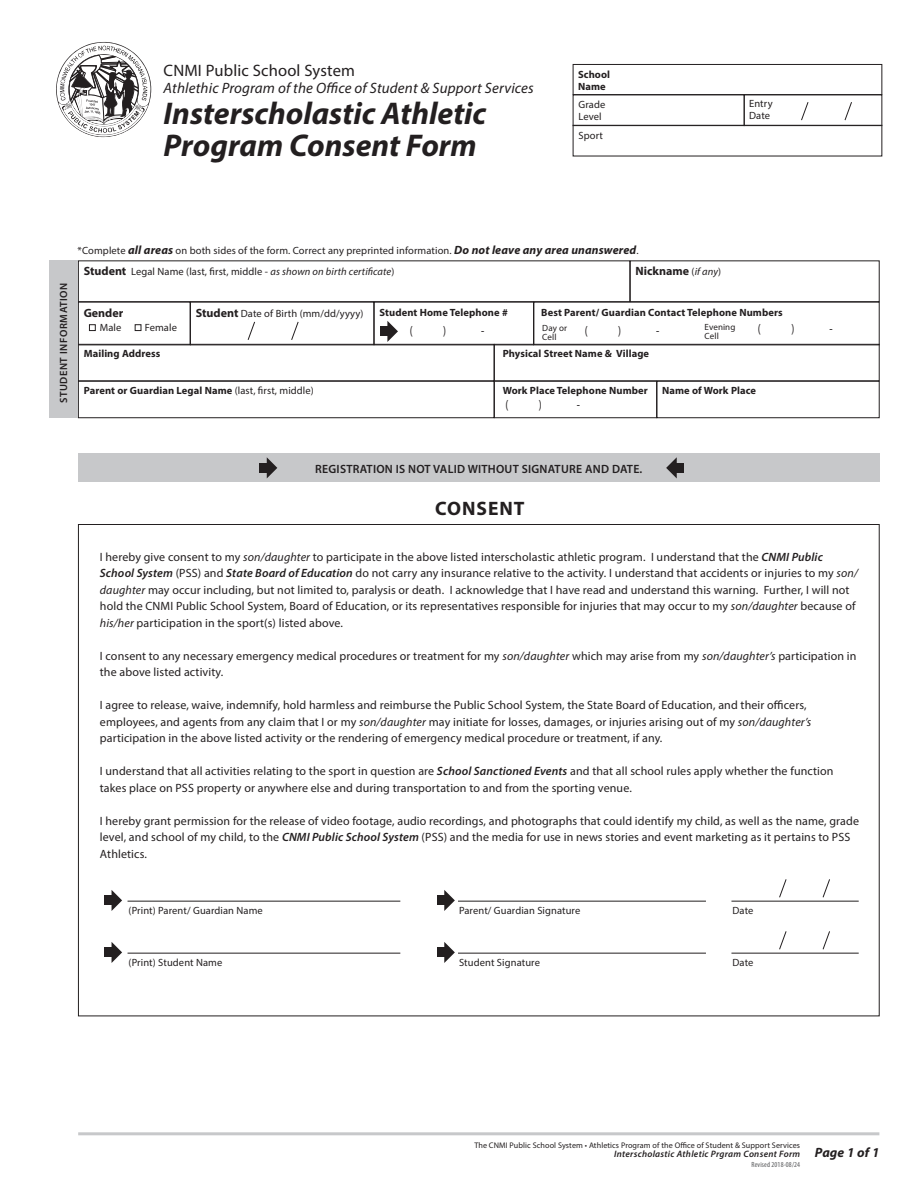
<style>
.page{position:relative;width:918px;height:1188px;background:#fff}
.page>*{position:absolute;margin:0;border:0;box-sizing:border-box;transform-origin:0 0}
.t1{font:italic 700 31.5px/31.5px "Myriad Pro";color:#231f20}
.t2{font:700 19.5px "Myriad Pro";letter-spacing:.05em;color:#231f20}
.t3{font:16.5px "Myriad Pro";letter-spacing:.01em;color:#231f20}
.t4{font:italic 15px "Myriad Pro";letter-spacing:.01em;color:#231f20}
.t5{font:italic 700 13.5px "Myriad Pro";letter-spacing:.01em;color:#231f20}
.t6{font:13.05px "Myriad Pro";color:#231f20;scale:.81 1}
.t7{font:12px/16.5px "Myriad Pro";letter-spacing:.01em;color:#231f20}
.t8{font:600 12px "Myriad Pro";letter-spacing:.02em;color:#231f20}
.t9{font:700 12px "Myriad Pro";color:#231f20}
.t10{font:10.5px/12px "Myriad Pro";letter-spacing:.01em;color:#231f20}
.t11{font:700 10.5px/12px "Myriad Pro";letter-spacing:.01em;color:#231f20}
.t12{font:600 10.5px "Myriad Pro";letter-spacing:.05em;color:#231f20}
.t13{font:italic 600 9.3px "Myriad Pro";letter-spacing:.03em;color:#231f20}
.t14{font:9px/9px "Myriad Pro";letter-spacing:.01em;color:#231f20}
.t15{font:8.1px "Myriad Pro";letter-spacing:.01em;color:#231f20}
.t16{font:condensed 7.5px "Myriad Pro";letter-spacing:.02em;color:#57585a}
.s1{font-weight:700;font-style:italic;font-size:12px}
.s2{font-weight:700;font-size:12px}
.s3{font-style:italic}
.s4{font-weight:400;font-size:10.5px}
.s5{font-weight:400;font-style:italic;font-size:10.5px}
.s6{font-weight:400}
.s7{font-weight:600;font-style:italic}
</style>
<div class="page">
<hr style="left:78px;top:1132px;width:801px;height:3px;background:#c7c8ca">
<svg style="left:56px;top:42px;width:96px;height:96px"></svg>
<div style="left:78px;top:261px;width:552px;height:41px;border:1px solid #231f20"></div>
<div style="left:630px;top:261px;width:249px;height:41px;border:1px solid #231f20"></div>
<div style="left:78px;top:344px;width:416px;height:37px;border:1px solid #231f20"></div>
<div style="left:494px;top:344px;width:385px;height:37px;border:1px solid #231f20"></div>
<div style="left:78px;top:302px;width:112px;height:43px;border:1px solid #231f20"></div>
<div style="left:190px;top:302px;width:184px;height:43px;border:1px solid #231f20"></div>
<div style="left:374px;top:302px;width:160px;height:43px;border:1px solid #231f20"></div>
<div style="left:534px;top:302px;width:345px;height:43px;border:1px solid #231f20"></div>
<div style="left:78px;top:381px;width:416px;height:37px;border:1px solid #231f20"></div>
<div style="left:494px;top:381px;width:163px;height:37px;border:1px solid #231f20"></div>
<div style="left:657px;top:381px;width:222px;height:37px;border:1px solid #231f20"></div>
<div style="left:89px;top:324px;width:7px;height:7px;border:1px solid #231f20"></div>
<div style="left:135px;top:324px;width:6px;height:7px;border:1px solid #231f20"></div>
<svg style="left:248px;top:321px;width:7px;height:19px"></svg>
<svg style="left:291px;top:321px;width:8px;height:19px"></svg>
<svg style="left:387px;top:321px;width:11px;height:21px"></svg>
<div style="left:381px;top:327px;width:9px;height:9px;background:#231f20"></div>
<div style="left:50px;top:261px;width:28px;height:157px;background:#c7c8ca"></div>
<div style="left:744px;top:95px;width:138px;height:31px;border:1px solid #231f20"></div>
<div style="left:573px;top:64px;width:309px;height:31px;border:1px solid #231f20"></div>
<svg style="left:801px;top:102px;width:7px;height:19px"></svg>
<svg style="left:845px;top:102px;width:7px;height:19px"></svg>
<div style="left:78px;top:454px;width:801px;height:28px;background:#c7c8ca"></div>
<hr style="left:458px;top:901px;width:248px;height:1px;background:#231f20">
<hr style="left:458px;top:953px;width:248px;height:1px;background:#231f20">
<hr style="left:128px;top:901px;width:272px;height:1px;background:#231f20">
<hr style="left:128px;top:953px;width:272px;height:1px;background:#231f20">
<hr style="left:731px;top:901px;width:128px;height:1px;background:#231f20">
<hr style="left:731px;top:953px;width:128px;height:1px;background:#231f20">
<svg style="left:779px;top:879px;width:8px;height:19px"></svg>
<svg style="left:823px;top:879px;width:7px;height:19px"></svg>
<svg style="left:779px;top:931px;width:8px;height:19px"></svg>
<svg style="left:823px;top:931px;width:7px;height:19px"></svg>
<svg style="left:267px;top:457px;width:10px;height:21px"></svg>
<div style="left:260px;top:463px;width:9px;height:9px;background:#231f20"></div>
<svg style="left:666px;top:457px;width:11px;height:21px"></svg>
<div style="left:675px;top:463px;width:9px;height:9px;background:#231f20"></div>
<svg style="left:444px;top:890px;width:11px;height:21px"></svg>
<div style="left:437px;top:896px;width:9px;height:9px;background:#231f20"></div>
<svg style="left:444px;top:942px;width:11px;height:21px"></svg>
<div style="left:437px;top:948px;width:9px;height:9px;background:#231f20"></div>
<svg style="left:112px;top:890px;width:10px;height:21px"></svg>
<div style="left:105px;top:896px;width:9px;height:9px;background:#231f20"></div>
<svg style="left:112px;top:942px;width:10px;height:21px"></svg>
<div style="left:105px;top:948px;width:9px;height:9px;background:#231f20"></div>
<h3 class="t3" style="left:164px;top:60px;width:193px">CNMI Public School System</h3>
<p class="t4" style="left:164px;top:78px;width:372px">Athlethic Program of the Office of Student &amp; Support Services</p>
<h1 class="t1" style="left:164px;top:97px;width:324px">Insterscholastic Athletic<br>Program Consent Form</h1>
<p class="t11" style="left:578px;top:68px;width:34px">School<br>Name</p>
<p class="t10" style="left:578px;top:99px;width:28px">Grade<br>Level</p>
<p class="t10" style="left:578px;top:129px;width:26px">Sport</p>
<p class="t10" style="left:749px;top:98px;width:25px">Entry<br>Date</p>
<p class="t12" style="left:57px;top:403px;width:122px;rotate:-90deg">STUDENT INFORMATION</p>
<p class="t10" style="left:78px;top:244px;width:562px">*Complete <span class="s1">all areas</span> on both sides of the form. Correct any preprinted information. <span class="s1">Do not leave any area unanswered</span>.</p>
<p class="t10" style="left:84px;top:266px;width:312px"><span class="s2">Student</span> Legal Name (last, first, middle - <span class="s3">as shown on birth certificate</span>)</p>
<p class="t9" style="left:636px;top:264px;width:87px">Nickname <span class="s4">(</span><span class="s5">if any</span><span class="s4">)</span></p>
<p class="t9" style="left:84px;top:305px;width:41px">Gender</p>
<p class="t10" style="left:196px;top:307px;width:169px"><span class="s2">Student</span> Date of Birth (mm/dd/yyyy)</p>
<p class="t11" style="left:380px;top:306px;width:130px">Student Home Telephone #</p>
<p class="t11" style="left:541px;top:306px;width:243px">Best Parent/ Guardian Contact Telephone Numbers</p>
<p class="t14" style="left:542px;top:323px;width:26px">Day or<br>Cell</p>
<p class="t10" style="left:100px;top:322px;width:23px">Male</p>
<p class="t10" style="left:145px;top:322px;width:34px">Female</p>
<p class="t6" style="left:585px;top:323px;width:5px">(</p>
<p class="t6" style="left:618px;top:323px;width:5px">)</p>
<p class="t6" style="left:656px;top:323px;width:5px">-</p>
<p class="t14" style="left:705px;top:323px;width:32px">Evening<br>Cell</p>
<p class="t6" style="left:410px;top:323px;width:5px">(</p>
<p class="t6" style="left:443px;top:323px;width:5px">)</p>
<p class="t6" style="left:481px;top:323px;width:5px">-</p>
<p class="t6" style="left:758px;top:321px;width:5px">(</p>
<p class="t6" style="left:791px;top:321px;width:5px">)</p>
<p class="t6" style="left:829px;top:321px;width:5px">-</p>
<p class="t11" style="left:84px;top:347px;width:78px">Mailing Address</p>
<p class="t11" style="left:503px;top:347px;width:148px">Physical Street Name &amp; Village</p>
<p class="t11" style="left:84px;top:384px;width:232px">Parent or Guardian Legal Name <span class="s6">(last, first, middle)</span></p>
<p class="t11" style="left:503px;top:384px;width:147px">Work Place Telephone Number</p>
<p class="t11" style="left:662px;top:384px;width:96px">Name of Work Place</p>
<p class="t6" style="left:505px;top:397px;width:5px">(</p>
<p class="t6" style="left:539px;top:397px;width:5px">)</p>
<p class="t6" style="left:577px;top:397px;width:5px">-</p>
<p class="t8" style="left:315px;top:461px;width:329px">REGISTRATION IS NOT VALID WITHOUT SIGNATURE AND DATE.</p>
<h2 class="t2" style="left:435px;top:496px;width:91px">CONSENT</h2>
<p class="t7" style="left:100px;top:548px;width:760px">I hereby give consent to my <span class="s3">son/daughter</span> to participate in the above listed interscholastic athletic program. I understand that the <span class="s7">CNMI Public School System</span> (PSS) and <span class="s7">State Board of Education</span> do not carry any insurance relative to the activity. I understand that accidents or injuries to my <span class="s3">son/ daughter</span> may occur including, but not limited to, paralysis or death. I acknowledge that I have read and understand this warning. Further, I will not hold the CNMI Public School System, Board of Education, or its representatives responsible for injuries that may occur to my <span class="s3">son/daughter</span> because of <span class="s3">his/her</span> participation in the sport(s) listed above.</p>
<p class="t7" style="left:100px;top:647px;width:758px">I consent to any necessary emergency medical procedures or treatment for my <span class="s3">son/daughter</span> which may arise from my <span class="s3">son/daughter’s</span> participation in the above listed activity.</p>
<p class="t7" style="left:100px;top:697px;width:713px">I agree to release, waive, indemnify, hold harmless and reimburse the Public School System, the State Board of Education, and their officers, employees, and agents from any claim that I or my <span class="s3">son/daughter</span> may initiate for losses, damages, or injuries arising out of my <span class="s3">son/daughter’s </span>participation in the above listed activity or the rendering of emergency medical procedure or treatment, if any.</p>
<p class="t7" style="left:100px;top:763px;width:735px">I understand that all activities relating to the sport in question are <span class="s7">School Sanctioned Events</span> and that all school rules apply whether the function takes place on PSS property or anywhere else and during transportation to and from the sporting venue.</p>
<p class="t7" style="left:100px;top:812px;width:761px">I hereby grant permission for the release of video footage, audio recordings, and photographs that could identify my child, as well as the name, grade level, and school of my child, to the <span class="s7">CNMI Public School System</span> (PSS) and the media for use in news stories and event marketing as it pertains to PSS<br>Athletics.</p>
<p class="t10" style="left:129px;top:904px;width:136px">(Print) Parent/ Guardian Name</p>
<p class="t10" style="left:129px;top:956px;width:95px">(Print) Student Name</p>
<p class="t10" style="left:459px;top:904px;width:123px">Parent/ Guardian Signature</p>
<p class="t10" style="left:459px;top:956px;width:82px">Student Signature</p>
<p class="t10" style="left:733px;top:904px;width:23px">Date</p>
<p class="t10" style="left:733px;top:956px;width:23px">Date</p>
<p class="t15" style="left:474px;top:1140px;width:327px">The CNMI Public School System • Athletics Program of the Office of Student &amp; Support Services</p>
<p class="t13" style="left:614px;top:1148px;width:188px">Interscholastic Athletic Prgram Consent Form</p>
<p class="t16" style="left:752px;top:1160px;width:50px">Revised 2018-08/24</p>
<p class="t5" style="left:815px;top:1143px;width:66px">Page 1 of 1</p>
</div>
